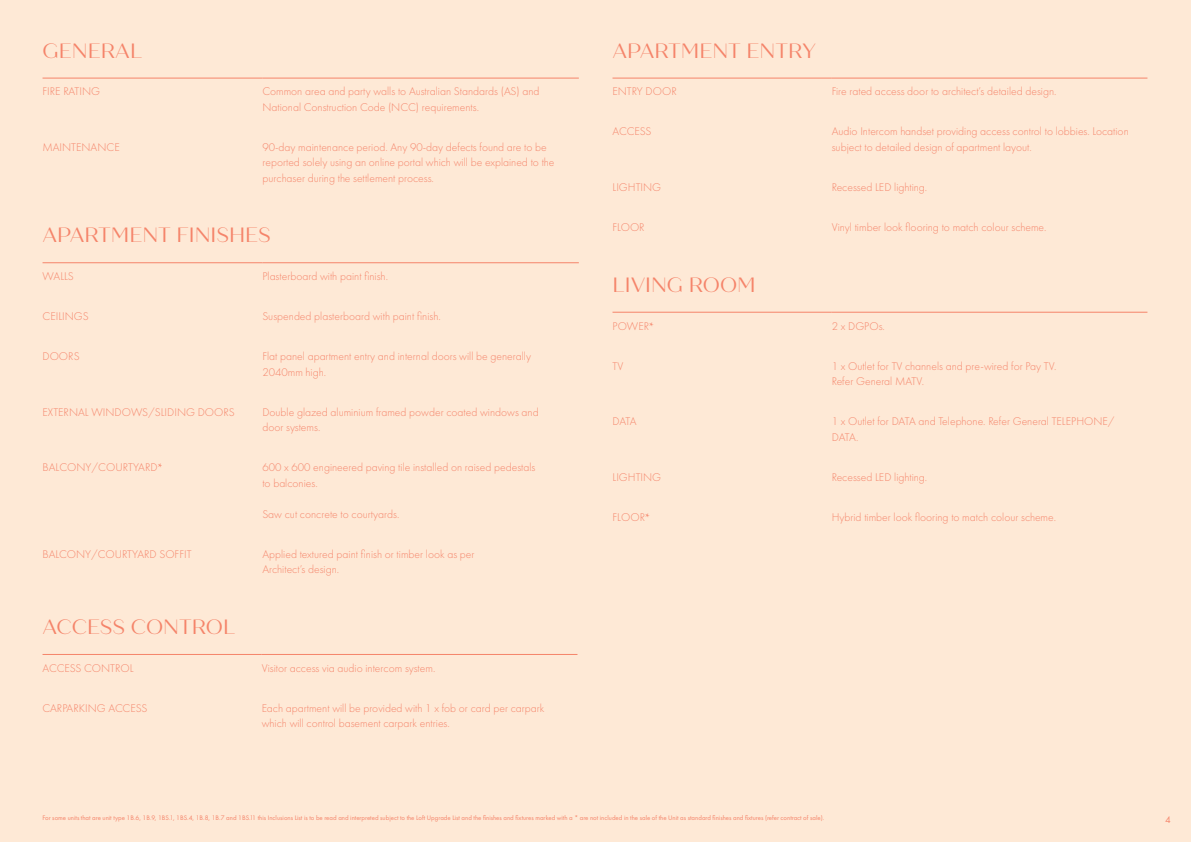
<style>
.page{position:relative;width:1191px;height:842px;background:#fee9d6}
.page>*{position:absolute;margin:0;border:0;box-sizing:border-box;transform-origin:0 0}
.t1{font:20.7px "Quiche Sans";color:#f5846a}
.t2{font:300 11.6px/15.5px "Futura PT";color:#f5846a}
.t3{font:10px "Futura PT";color:#f5846a}
.t4{font:6.8px "Futura PT";color:#f5846a}
.s1{font-family:"Minion Pro";font-weight:400}
</style>
<div class="page">
<hr style="left:43px;top:78px;width:219px;height:1px;background:#f5846a">
<hr style="left:262px;top:78px;width:317px;height:1px;background:#f5846a">
<hr style="left:43px;top:262px;width:219px;height:1px;background:#f5846a">
<hr style="left:262px;top:262px;width:317px;height:1px;background:#f5846a">
<hr style="left:43px;top:654px;width:219px;height:1px;background:#f5846a">
<hr style="left:262px;top:654px;width:315px;height:1px;background:#f5846a">
<hr style="left:612px;top:78px;width:219px;height:1px;background:#f5846a">
<hr style="left:831px;top:78px;width:316px;height:1px;background:#f5846a">
<hr style="left:612px;top:312px;width:219px;height:1px;background:#f5846a">
<hr style="left:831px;top:312px;width:316px;height:1px;background:#f5846a">
<h1 class="t1" style="left:43px;top:38px;width:101px">GENERAL</h1>
<p class="t2" style="left:43px;top:84px;width:59px">FIRE RATING</p>
<p class="t2" style="left:262px;top:84px;width:278px">Common area and party walls to Australian Standards (AS) and<br>National Construction Code (NCC) requirements.</p>
<p class="t2" style="left:43px;top:139px;width:79px">MAINTENANCE</p>
<p class="t2" style="left:262px;top:139px;width:293px">90-day maintenance period. Any 90-day defects found are to be reported solely using an online portal which will be explained to the purchaser during the settlement process.</p>
<h1 class="t1" style="left:43px;top:223px;width:230px">APARTMENT FINISHES</h1>
<p class="t2" style="left:43px;top:269px;width:33px">WALLS</p>
<p class="t2" style="left:262px;top:269px;width:127px">Plasterboard with paint finish.</p>
<p class="t2" style="left:43px;top:309px;width:48px">CEILINGS</p>
<p class="t2" style="left:262px;top:309px;width:180px">Suspended plasterboard with paint finish.</p>
<p class="t2" style="left:43px;top:349px;width:39px">DOORS</p>
<p class="t2" style="left:262px;top:349px;width:270px">Flat panel apartment entry and internal doors will be generally<br>2040mm high.</p>
<p class="t2" style="left:43px;top:404px;width:194px">EXTERNAL WINDOWS/SLIDING DOORS</p>
<p class="t2" style="left:262px;top:404px;width:278px">Double glazed aluminium framed powder coated windows and door systems.</p>
<p class="t2" style="left:43px;top:460px;width:121px">BALCONY/COURTYARD<span class="s1">*</span></p>
<p class="t2" style="left:262px;top:460px;width:275px">600 x 600 engineered paving tile installed on raised pedestals to balconies.</p>
<p class="t2" style="left:262px;top:506px;width:139px">Saw cut concrete to courtyards.</p>
<p class="t2" style="left:43px;top:546px;width:150px">BALCONY/COURTYARD SOFFIT</p>
<p class="t2" style="left:262px;top:546px;width:214px">Applied textured paint finish or timber look as per<br>Architect’s design.</p>
<h1 class="t1" style="left:43px;top:615px;width:194px">ACCESS CONTROL</h1>
<p class="t2" style="left:43px;top:660px;width:93px">ACCESS CONTROL</p>
<p class="t2" style="left:262px;top:660px;width:175px">Visitor access via audio intercom system.</p>
<p class="t2" style="left:43px;top:700px;width:106px">CARPARKING ACCESS</p>
<p class="t2" style="left:262px;top:700px;width:284px">Each apartment will be provided with 1 x fob or card per carpark which will control basement carpark entries.</p>
<h1 class="t1" style="left:612px;top:38px;width:205px">APARTMENT ENTRY</h1>
<p class="t2" style="left:612px;top:84px;width:66px">ENTRY DOOR</p>
<p class="t2" style="left:831px;top:84px;width:226px">Fire rated access door to architect’s detailed design.</p>
<p class="t2" style="left:612px;top:124px;width:40px">ACCESS</p>
<p class="t2" style="left:831px;top:124px;width:298px">Audio Intercom handset providing access control to lobbies. Location subject to detailed design of apartment layout.</p>
<p class="t2" style="left:612px;top:179px;width:50px">LIGHTING</p>
<p class="t2" style="left:831px;top:179px;width:97px">Recessed LED lighting.</p>
<p class="t2" style="left:612px;top:220px;width:34px">FLOOR</p>
<p class="t2" style="left:831px;top:220px;width:216px">Vinyl timber look flooring to match colour scheme.</p>
<h1 class="t1" style="left:612px;top:272px;width:145px">LIVING ROOM</h1>
<p class="t2" style="left:612px;top:318px;width:43px">POWER<span class="s1">*</span></p>
<p class="t2" style="left:831px;top:318px;width:55px">2 x DGPOs.</p>
<p class="t2" style="left:612px;top:358px;width:12px">TV</p>
<p class="t2" style="left:831px;top:358px;width:226px">1 x Outlet for TV channels and pre-wired for Pay TV.<br>Refer General MATV.</p>
<p class="t2" style="left:612px;top:414px;width:26px">DATA</p>
<p class="t2" style="left:831px;top:414px;width:284px">1 x Outlet for DATA and Telephone. Refer General TELEPHONE/<br>DATA.</p>
<p class="t2" style="left:612px;top:469px;width:50px">LIGHTING</p>
<p class="t2" style="left:831px;top:469px;width:97px">Recessed LED lighting.</p>
<p class="t2" style="left:612px;top:509px;width:39px">FLOOR<span class="s1">*</span></p>
<p class="t2" style="left:831px;top:509px;width:226px">Hybrid timber look flooring to match colour scheme.</p>
<p class="t4" style="left:42px;top:813px;width:783px">For some units that are unit type 1B.6, 1B.9, 1BS.1, 1BS.4, 1B.8, 1B.7 and 1BS.11 this Inclusions List is to be read and interpreted subject to the Loft Upgrade List and the finishes and fixtures marked with a * are not included in the sale of the Unit as standard finishes and fixtures (refer contract of sale).</p>
<p class="t3" style="left:1165px;top:813px;width:7px">4</p>
</div>
